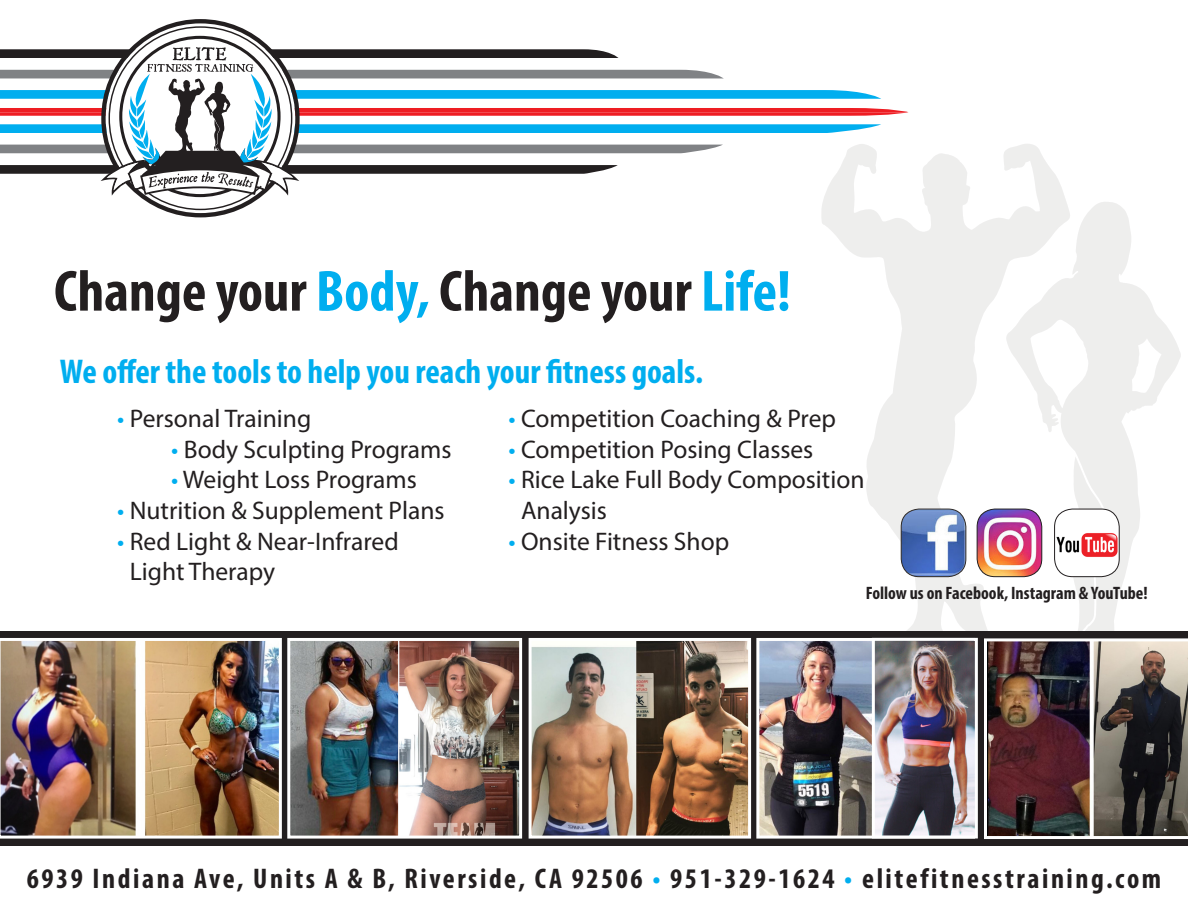
<style>
.page{position:relative;width:1188px;height:918px;background:#fff}
.page>*{position:absolute;margin:0;border:0;box-sizing:border-box;transform-origin:0 0}
.t1{font:700 condensed 58.5px "Myriad Pro";color:#231f20}
.t2{font:700 condensed 34.5px "Myriad Pro";color:#00aeef}
.t3{font:700 condensed 28.5px "Myriad Pro";letter-spacing:.09em;color:#231f20}
.t4{font:25.5px/30.6px "Myriad Pro";color:#231f20}
.t5{font:700 condensed 18px "Myriad Pro";color:#231f20}
.s1{color:#00aeef}
</style>
<div class="page">
<svg style="left:1071px;top:202px;width:110px;height:254px;fill:#eeeeed"></svg>
<svg style="left:822px;top:144px;width:249px;height:487px"></svg>
<svg style="left:0;top:19px;width:908px;height:201px"></svg>
<div style="left:0;top:631px;width:1188px;height:215px;background:#231f20"></div>
<img style="left:533px;top:642px;width:214px;height:193px">
<div style="left:529px;top:638px;width:222px;height:201px;border:3px solid #fff"></div>
<svg style="left:984px;top:456px;width:204px;height:383px"></svg>
<img style="left:760px;top:642px;width:112px;height:193px">
<div style="left:756px;top:638px;width:219px;height:201px;border:3px solid #fff"></div>
<img style="left:291px;top:642px;width:227px;height:193px">
<div style="left:287px;top:638px;width:235px;height:201px;border:3px solid #fff"></div>
<img style="left:0;top:638px;width:282px;height:201px">
<img style="left:901px;top:509px;width:65px;height:68px">
<div style="left:901px;top:509px;width:65px;height:68px;border:1px solid #2e2926;border-radius:18px"></div>
<img style="left:977px;top:509px;width:65px;height:68px">
<div style="left:977px;top:509px;width:65px;height:68px;border:1px solid #231f20;border-radius:18px"></div>
<div style="left:1055px;top:509px;width:64px;height:68px;background:#fff;border-radius:18px"></div>
<img style="left:1055px;top:513px;width:64px;height:64px">
<div style="left:1054px;top:509px;width:66px;height:68px;border:1px solid #231f20;border-radius:18px"></div>
<img style="left:876px;top:642px;width:98px;height:192px">
<div style="left:872px;top:638px;width:106px;height:200px;border:3px solid #fff"></div>
<p class="t1" style="left:54px;top:255px;width:738px">Change your <span class="s1">Body,</span> Change your <span class="s1">Life!</span></p>
<p class="t2" style="left:60px;top:350px;width:645px">We offer the tools to help you reach your fitness goals.</p>
<p class="t4" style="left:117px;top:403px;width:196px"><span class="s1">•</span> Personal Training</p>
<p class="t4" style="left:171px;top:434px;width:282px"><span class="s1">•</span> Body Sculpting Programs</p>
<p class="t4" style="left:171px;top:464px;width:247px"><span class="s1">•</span> Weight Loss Programs</p>
<p class="t4" style="left:117px;top:495px;width:329px"><span class="s1">•</span> Nutrition &amp; Supplement Plans</p>
<p class="t4" style="left:130px;top:525px;width:270px;text-indent:-13px"><span class="s1">•</span> Red Light &amp; Near-Infrared<br>Light Therapy</p>
<p class="t4" style="left:508px;top:403px;width:329px"><span class="s1">•</span> Competition Coaching &amp; Prep</p>
<p class="t4" style="left:508px;top:434px;width:307px"><span class="s1">•</span> Competition Posing Classes</p>
<p class="t4" style="left:521px;top:464px;width:345px;text-indent:-13px"><span class="s1">•</span> Rice Lake Full Body Composition<br>Analysis</p>
<p class="t4" style="left:508px;top:525px;width:222px"><span class="s1">•</span> Onsite Fitness Shop</p>
<p class="t5" style="left:866px;top:582px;width:283px">Follow us on Facebook, Instagram &amp; YouTube!</p>
<p class="t3" style="left:27px;top:861px;width:1136px">6939 Indiana Ave, Units A &amp; B, Riverside, CA 92506 <span class="s1">•</span> 951-329-1624 <span class="s1">•</span> elitefitnesstraining.com</p>
</div>
